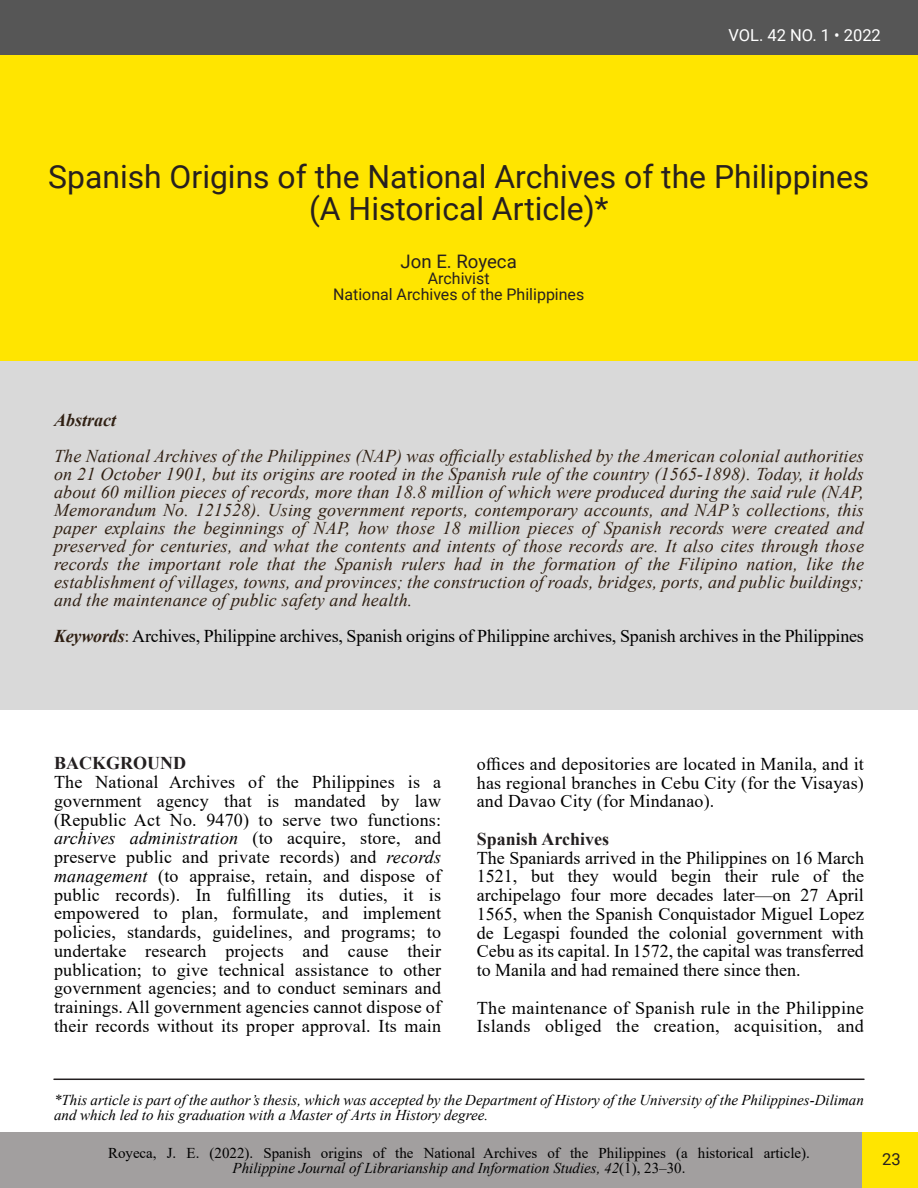
<style>
.page{position:relative;width:918px;height:1188px;background:#fff}
.page>*{position:absolute;margin:0;border:0;box-sizing:border-box;transform-origin:0 0}
.t1{font:31.95px/32px "Roboto";color:#27201f;text-align:center}
.t2{font:18.6px "Roboto";color:#27201f}
.t3{font:18px/18.8px "Times New Roman";letter-spacing:.01em;color:#000;text-align:justify}
.t4{font:italic 18px/18px "Times New Roman";letter-spacing:.01em;color:#302013;text-align:justify}
.t5{font:18px "Times New Roman";letter-spacing:-.01em;color:#000}
.t6{font:700 18px "Times New Roman";color:#231f20}
.t7{font:italic 700 18px "Times New Roman";color:#302013}
.t8{font:16.5px "Roboto";color:#fff}
.t9{font:16.5px "Roboto";color:#27201f}
.t10{font:15.9px/15.9px "Roboto";color:#27201f;text-align:center}
.t11{font:italic 15px/15px "Times New Roman";color:#000}
.t12{font:15px/15px "Times New Roman";color:#000;text-align:center}
.s1{font-weight:700;font-style:italic;color:#302013}
.s2{color:#302013}
.s3{font-style:italic}
</style>
<div class="page">
<div style="left:0;top:0;width:918px;height:56px;background:#565656"></div>
<div style="left:0;top:1132px;width:862px;height:56px;background:#a29f9f"></div>
<div style="left:0;top:56px;width:918px;height:305px;background:#ffe500"></div>
<div style="left:0;top:361px;width:918px;height:349px;background:#d9d9d9"></div>
<div style="left:862px;top:1132px;width:56px;height:56px;background:#ffe500"></div>
<hr style="left:54px;top:1079px;width:810px;height:1px;background:#231f20">
<p class="t8" style="left:728px;top:29px;width:154px">VOL. 42 NO. 1 • 2022</p>
<h1 class="t1" style="left:48px;top:165px;width:823px">Spanish Origins of the National Archives of the Philippines (A Historical Article)*</h1>
<p class="t2" style="left:401px;top:254px;width:118px">Jon E. Royeca</p>
<p class="t10" style="left:333px;top:272px;width:253px">Archivist<br>National Archives of the Philippines</p>
<p class="t7" style="left:54px;top:413px;width:64px">Abstract</p>
<p class="t4" style="left:54px;top:448px;width:811px">The National Archives of the Philippines (NAP) was officially established by the American colonial authorities on 21 October 1901, but its origins are rooted in the Spanish rule of the country (1565-1898). Today, it holds about 60 million pieces of records, more than 18.8 million of which were produced during the said rule (NAP, Memorandum No. 121528). Using government reports, contemporary accounts, and NAP’s collections, this paper explains the beginnings of NAP, how those 18 million pieces of Spanish records were created and preserved for centuries, and what the contents and intents of those records are. It also cites through those records the important role that the Spanish rulers had in the formation of the Filipino nation, like the establishment of villages, towns, and provinces; the construction of roads, bridges, ports, and public buildings; and the maintenance of public safety and health.</p>
<p class="t5" style="left:54px;top:629px;width:811px"><span class="s1">Keywords</span><span class="s2">:</span> Archives, Philippine archives, Spanish origins of Philippine archives, Spanish archives in the Philippines</p>
<p class="t6" style="left:54px;top:757px;width:133px">BACKGROUND</p>
<p class="t3" style="left:54px;top:774px;width:389px">The National Archives of the Philippines is a government agency that is mandated by law (Republic Act No. 9470) to serve two functions: <span class="s3">archives administration</span> (to acquire, store, and preserve public and private records) and <span class="s3">records management</span> (to appraise, retain, and dispose of public records). In fulfilling its duties, it is empowered to plan, formulate, and implement policies, standards, guidelines, and programs; to undertake research projects and cause their publication; to give technical assistance to other government agencies; and to conduct seminars and trainings. All government agencies cannot dispose of their records without its proper approval. Its main</p>
<p class="t3" style="left:477px;top:756px;width:389px">offices and depositories are located in Manila, and it has regional branches in Cebu City (for the Visayas) and Davao City (for Mindanao).</p>
<p class="t6" style="left:477px;top:833px;width:134px">Spanish Archives</p>
<p class="t3" style="left:477px;top:850px;width:389px">The Spaniards arrived in the Philippines on 16 March 1521, but they would begin their rule of the archipelago four more decades later—on 27 April 1565, when the Spanish Conquistador Miguel Lopez de Legaspi founded the colonial government with Cebu as its capital. In 1572, the capital was transferred to Manila and had remained there since then.</p>
<p class="t3" style="left:477px;top:1000px;width:389px">The maintenance of Spanish rule in the Philippine<br>Islands obliged the creation, acquisition, and</p>
<p class="t11" style="left:54px;top:1094px;width:811px">*This article is part of the author’s thesis, which was accepted by the Department of History of the University of the Philippines-Diliman and which led to his graduation with a Master of Arts in History degree.</p>
<p class="t12" style="left:108px;top:1147px;width:703px">Royeca, J. E. (2022). Spanish origins of the National Archives of the Philippines (a historical article).<br><span class="s3">Philippine Journal of Librarianship and Information Studies, 42</span>(1), 23–30.</p>
<p class="t9" style="left:882px;top:1152px;width:20px">23</p>
</div>
